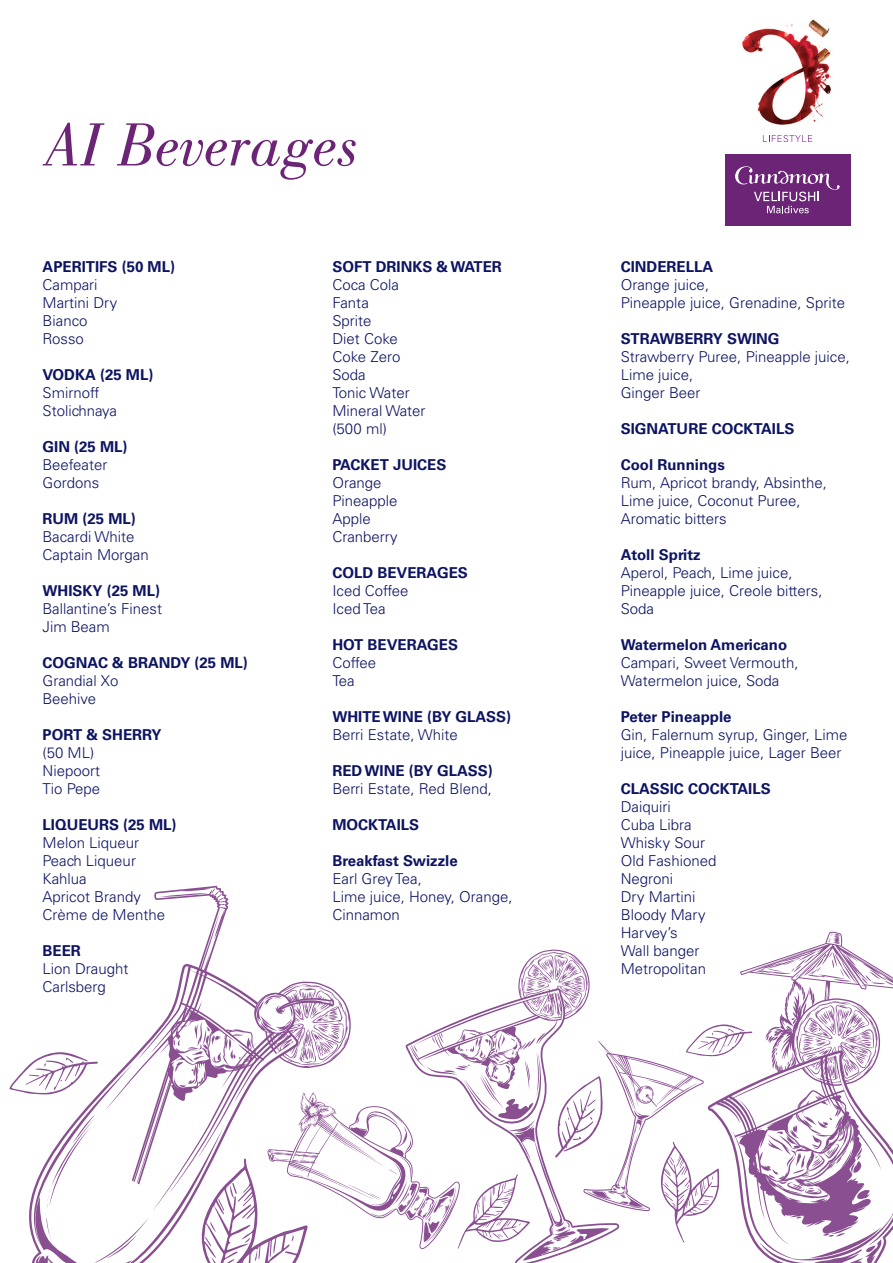
<style>
.page{position:relative;width:893px;height:1263px;background:#fff}
.page>*{position:absolute;margin:0;border:0;box-sizing:border-box;transform-origin:0 0}
.t1{font:italic 63px "Bodoni Std";color:#6c2476}
.t2{font:300 15px/18px "Univers LT Std";color:#0d1461}
.t3{font:700 15px "Univers LT Std";color:#0d1461}
</style>
<div class="page">
<div style="left:725px;top:153px;width:125px;height:72px;background:#6c2476"></div>
<svg style="left:735px;top:166px;width:105px;height:47px"></svg>
<svg style="left:763px;top:135px;width:49px;height:7px"></svg>
<img style="left:742px;top:19px;width:90px;height:106px">
<svg style="left:9px;top:1052px;width:123px;height:211px"></svg>
<svg style="left:740px;top:931px;width:153px;height:93px"></svg>
<svg style="left:619px;top:1024px;width:274px;height:239px"></svg>
<svg style="left:533px;top:949px;width:86px;height:314px"></svg>
<svg style="left:132px;top:886px;width:401px;height:377px"></svg>
<h1 class="t1" style="left:46px;top:110px;width:315px">AI Beverages</h1>
<p class="t3" style="left:43px;top:257px;width:134px">APERITIFS (50 ML)</p>
<p class="t2" style="left:43px;top:275px;width:76px">Campari<br>Martini Dry<br>Bianco<br>Rosso</p>
<p class="t3" style="left:43px;top:365px;width:112px">VODKA (25 ML)</p>
<p class="t2" style="left:43px;top:383px;width:76px">Smirnoff<br>Stolichnaya</p>
<p class="t3" style="left:43px;top:437px;width:87px">GIN (25 ML)</p>
<p class="t2" style="left:43px;top:455px;width:66px">Beefeater<br>Gordons</p>
<p class="t3" style="left:43px;top:509px;width:95px">RUM (25 ML)</p>
<p class="t2" style="left:43px;top:527px;width:108px">Bacardi White<br>Captain Morgan</p>
<p class="t3" style="left:43px;top:581px;width:119px">WHISKY (25 ML)</p>
<p class="t2" style="left:43px;top:599px;width:121px">Ballantine’s Finest<br>Jim Beam</p>
<p class="t3" style="left:43px;top:653px;width:207px">COGNAC &amp; BRANDY (25 ML)</p>
<p class="t2" style="left:43px;top:671px;width:77px">Grandial Xo<br>Beehive</p>
<p class="t3" style="left:43px;top:725px;width:121px">PORT &amp; SHERRY</p>
<p class="t2" style="left:43px;top:743px;width:59px">(50 ML)<br>Niepoort<br>Tio Pepe</p>
<p class="t3" style="left:43px;top:815px;width:136px">LIQUEURS (25 ML)</p>
<p class="t2" style="left:43px;top:833px;width:124px">Melon Liqueur<br>Peach Liqueur<br>Kahlua<br>Apricot Brandy<br>Crème de Menthe</p>
<p class="t3" style="left:43px;top:941px;width:40px">BEER</p>
<p class="t2" style="left:43px;top:959px;width:87px">Lion Draught<br>Carlsberg</p>
<p class="t3" style="left:332px;top:257px;width:171px">SOFT DRINKS &amp; WATER</p>
<p class="t2" style="left:332px;top:275px;width:95px">Coca Cola<br>Fanta<br>Sprite<br>Diet Coke<br>Coke Zero<br>Soda<br>Tonic Water<br>Mineral Water (500 ml)</p>
<p class="t3" style="left:332px;top:455px;width:116px">PACKET JUICES</p>
<p class="t2" style="left:332px;top:473px;width:67px">Orange<br>Pineapple<br>Apple<br>Cranberry</p>
<p class="t3" style="left:332px;top:563px;width:137px">COLD BEVERAGES</p>
<p class="t2" style="left:332px;top:581px;width:78px">Iced Coffee<br>Iced Tea</p>
<p class="t3" style="left:332px;top:635px;width:127px">HOT BEVERAGES</p>
<p class="t2" style="left:332px;top:653px;width:45px">Coffee<br>Tea</p>
<p class="t3" style="left:332px;top:707px;width:180px">WHITE WINE (BY GLASS)</p>
<p class="t2" style="left:332px;top:725px;width:127px">Berri Estate, White</p>
<p class="t3" style="left:332px;top:761px;width:162px">RED WINE (BY GLASS)</p>
<p class="t2" style="left:332px;top:779px;width:161px">Berri Estate, Red Blend,</p>
<p class="t3" style="left:332px;top:815px;width:88px">MOCKTAILS</p>
<p class="t3" style="left:332px;top:851px;width:127px">Breakfast Swizzle</p>
<p class="t2" style="left:332px;top:869px;width:182px">Earl Grey Tea,<br>Lime juice, Honey, Orange,<br>Cinnamon</p>
<p class="t3" style="left:621px;top:257px;width:94px">CINDERELLA</p>
<p class="t2" style="left:621px;top:275px;width:226px">Orange juice,<br>Pineapple juice, Grenadine, Sprite</p>
<p class="t3" style="left:621px;top:329px;width:160px">STRAWBERRY SWING</p>
<p class="t2" style="left:621px;top:347px;width:231px">Strawberry Puree, Pineapple juice,<br>Lime juice,<br>Ginger Beer</p>
<p class="t3" style="left:621px;top:419px;width:175px">SIGNATURE COCKTAILS</p>
<p class="t3" style="left:621px;top:455px;width:106px">Cool Runnings</p>
<p class="t2" style="left:621px;top:473px;width:208px">Rum, Apricot brandy, Absinthe,<br>Lime juice, Coconut Puree,<br>Aromatic bitters</p>
<p class="t3" style="left:621px;top:545px;width:81px">Atoll Spritz</p>
<p class="t2" style="left:621px;top:563px;width:203px">Aperol, Peach, Lime juice,<br>Pineapple juice, Creole bitters,<br>Soda</p>
<p class="t3" style="left:621px;top:635px;width:168px">Watermelon Americano</p>
<p class="t2" style="left:621px;top:653px;width:179px">Campari, Sweet Vermouth,<br>Watermelon juice, Soda</p>
<p class="t3" style="left:621px;top:707px;width:112px">Peter Pineapple</p>
<p class="t2" style="left:621px;top:725px;width:228px">Gin, Falernum syrup, Ginger, Lime juice, Pineapple juice, Lager Beer</p>
<p class="t3" style="left:621px;top:779px;width:151px">CLASSIC COCKTAILS</p>
<p class="t2" style="left:621px;top:797px;width:97px">Daiquiri<br>Cuba Libra<br>Whisky Sour<br>Old Fashioned<br>Negroni<br>Dry Martini<br>Bloody Mary<br>Harvey’s<br>Wall banger<br>Metropolitan</p>
</div>
